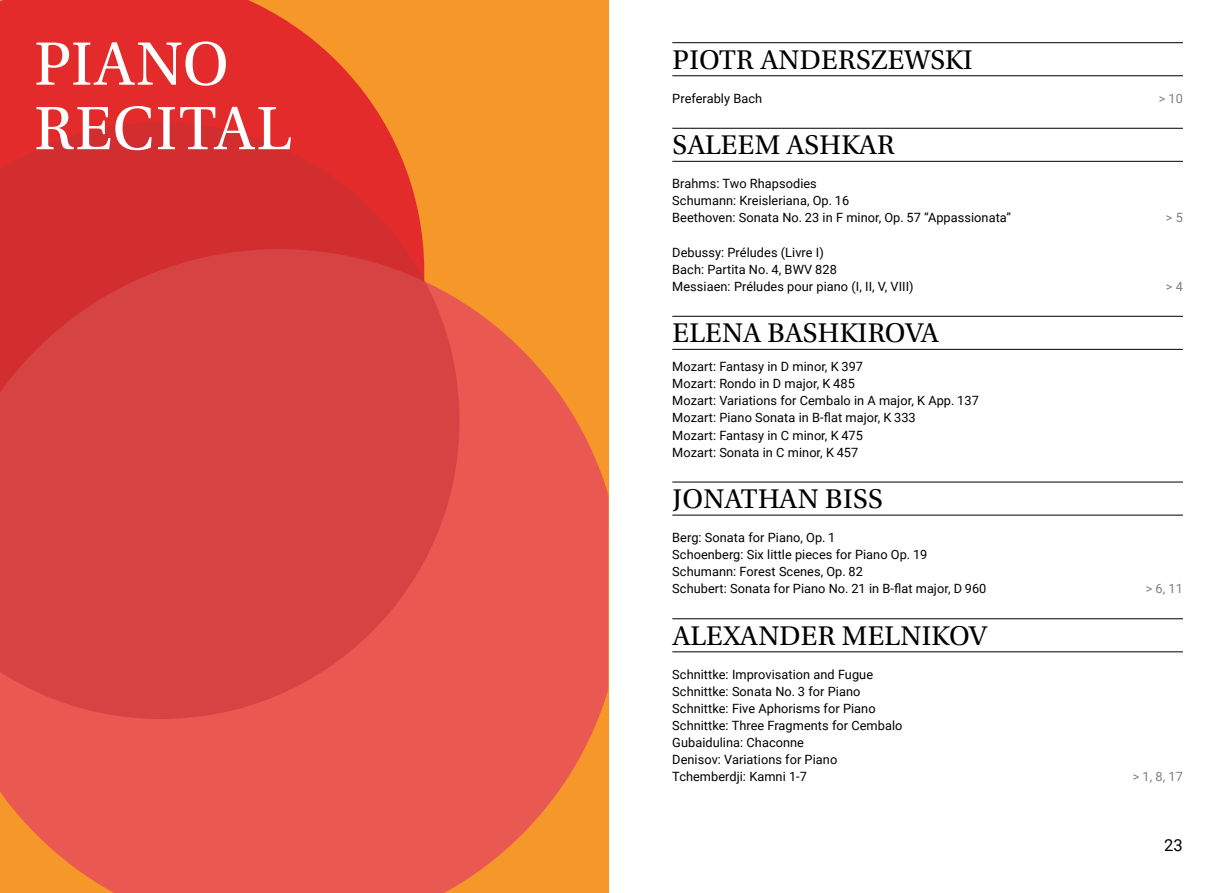
<style>
.page{position:relative;width:1217px;height:893px;background:#fff}
.page>*{position:absolute;margin:0;border:0;box-sizing:border-box;transform-origin:0 0}
.t1{font:64.5px/64.5px "Utopia Std";letter-spacing:.025em;color:#fff}
.t2{font:28.5px "Utopia Std";letter-spacing:.01em;color:#000}
.t3{font:16.5px "Roboto";color:#000}
.t4{font:12.75px/17.1px "Roboto";letter-spacing:.005em;color:#000}
.t5{font:12.75px "Roboto";color:#81807a}
</style>
<div class="page">
<div style="left:0;top:0;width:608px;height:893px;background:#f59829"></div>
<svg style="left:0;top:0;width:384px;height:122px;background:#e63a2a"></svg>
<svg style="left:0;top:300px;width:608px;height:593px;fill:#ea5951"></svg>
<svg style="left:0;top:122px;width:459px;height:597px;background:#d7413e"></svg>
<hr style="left:672px;top:42px;width:510px;height:1px;background:#000">
<hr style="left:672px;top:75px;width:510px;height:1px;background:#000">
<hr style="left:672px;top:128px;width:510px;height:1px;background:#000">
<hr style="left:672px;top:161px;width:510px;height:1px;background:#000">
<hr style="left:672px;top:316px;width:510px;height:1px;background:#000">
<hr style="left:672px;top:349px;width:510px;height:1px;background:#000">
<hr style="left:672px;top:482px;width:510px;height:1px;background:#000">
<hr style="left:672px;top:515px;width:510px;height:1px;background:#000">
<hr style="left:672px;top:618px;width:510px;height:1px;background:#000">
<hr style="left:672px;top:651px;width:510px;height:1px;background:#000">
<h1 class="t1" style="left:34px;top:33px;width:258px">PIANO<br>RECITAL</h1>
<h2 class="t2" style="left:672px;top:44px;width:302px">PIOTR ANDERSZEWSKI</h2>
<p class="t4" style="left:672px;top:89px;width:91px">Preferably Bach</p>
<p class="t5" style="left:1158px;top:89px;width:26px">&gt; 10</p>
<h2 class="t2" style="left:672px;top:130px;width:223px">SALEEM ASHKAR</h2>
<p class="t4" style="left:672px;top:175px;width:340px">Brahms: Two Rhapsodies<br>Schumann: Kreisleriana, Op. 16<br>Beethoven: Sonata No. 23 in F minor, Op. 57 “Appassionata”</p>
<p class="t5" style="left:1165px;top:209px;width:19px">&gt; 5</p>
<p class="t4" style="left:672px;top:243px;width:243px">Debussy: Préludes (Livre I)<br>Bach: Partita No. 4, BWV 828<br>Messiaen: Préludes pour piano (I, II, V, VIII)</p>
<h2 class="t2" style="left:672px;top:318px;width:268px">ELENA BASHKIROVA</h2>
<p class="t4" style="left:672px;top:358px;width:308px">Mozart: Fantasy in D minor, K 397<br>Mozart: Rondo in D major, K 485<br>Mozart: Variations for Cembalo in A major, K App. 137<br>Mozart: Piano Sonata in B-flat major, K 333<br>Mozart: Fantasy in C minor, K 475<br>Mozart: Sonata in C minor, K 457</p>
<h2 class="t2" style="left:672px;top:483px;width:212px">JONATHAN BISS</h2>
<p class="t4" style="left:672px;top:528px;width:315px">Berg: Sonata for Piano, Op. 1<br>Schoenberg: Six little pieces for Piano Op. 19<br>Schumann: Forest Scenes, Op. 82<br>Schubert: Sonata for Piano No. 21 in B-flat major, D 960</p>
<h2 class="t2" style="left:672px;top:620px;width:316px">ALEXANDER MELNIKOV</h2>
<p class="t4" style="left:672px;top:665px;width:231px">Schnittke: Improvisation and Fugue<br>Schnittke: Sonata No. 3 for Piano<br>Schnittke: Five Aphorisms for Piano<br>Schnittke: Three Fragments for Cembalo<br>Gubaidulina: Chaconne<br>Denisov: Variations for Piano<br>Tchemberdji: Kamni 1-7</p>
<p class="t5" style="left:1165px;top:277px;width:19px">&gt; 4</p>
<p class="t5" style="left:1145px;top:580px;width:39px">&gt; 6, 11</p>
<p class="t5" style="left:1132px;top:768px;width:52px">&gt; 1, 8, 17</p>
<p class="t3" style="left:1163px;top:834px;width:20px">23</p>
</div>
